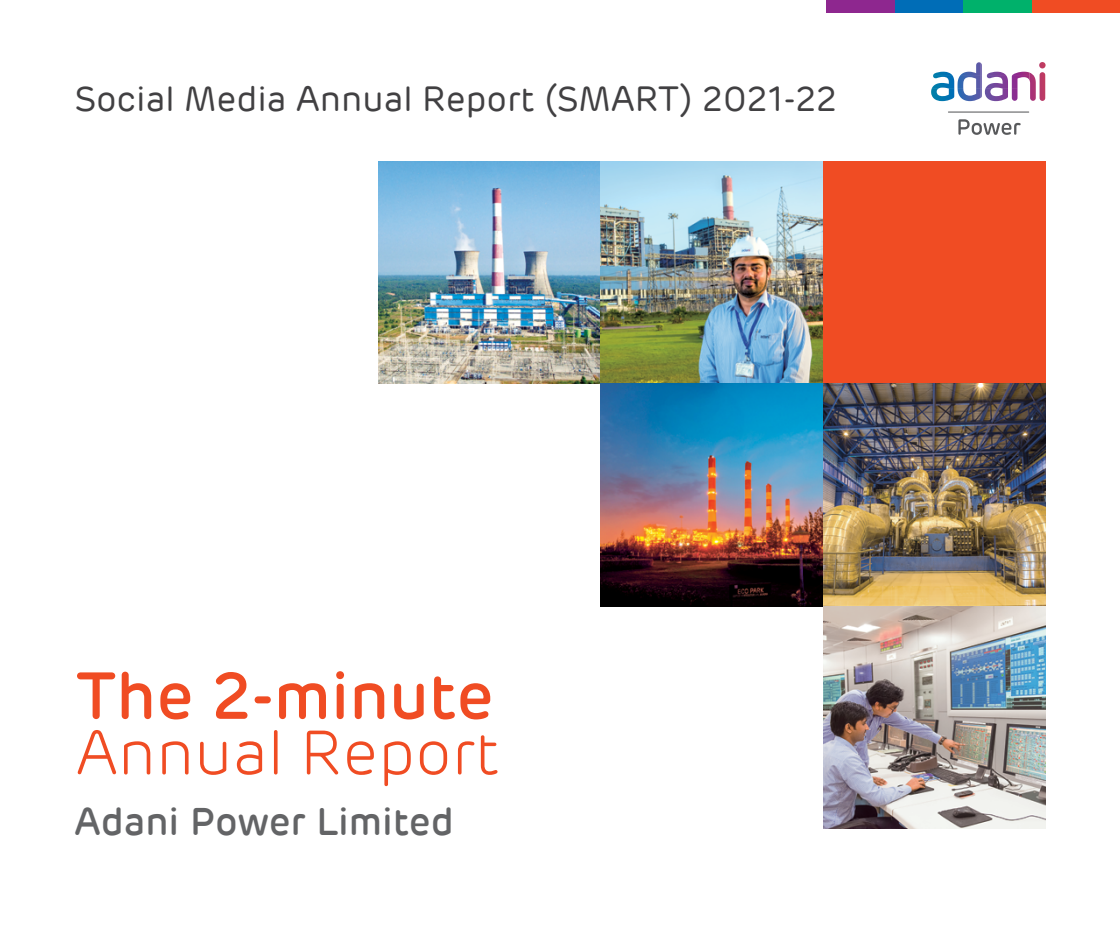
<style>
.page{position:relative;width:1120px;height:949px;background:#fff}
.page>*{position:absolute;margin:0;border:0;box-sizing:border-box;transform-origin:0 0}
.t1{font:500 65.98px "Adani";color:#f04c23}
.t2{font:300 62.39px "Adani";color:#f04c23}
.t3{font:500 38.5px "Adani";color:#636466}
.t4{font:35px "Adani";color:#414042}
</style>
<div class="page">
<img style="left:378px;top:161px;width:223px;height:223px">
<img style="left:601px;top:161px;width:222px;height:223px">
<img style="left:601px;top:384px;width:222px;height:222px">
<div style="left:823px;top:161px;width:223px;height:223px;background:#f04c23"></div>
<img style="left:823px;top:384px;width:223px;height:222px">
<img style="left:823px;top:606px;width:223px;height:222px">
<hr style="left:948px;top:111px;width:81px;height:2px;background:#58595b">
<svg style="left:958px;top:119px;width:63px;height:16px"></svg>
<img style="left:963px;top:62px;width:16px;height:11px">
<img style="left:980px;top:63px;width:49px;height:12px">
<img style="left:1029px;top:62px;width:17px;height:39px">
<svg style="left:958px;top:75px;width:3px;height:5px"></svg>
<img style="left:1012px;top:75px;width:14px;height:13px">
<img style="left:937px;top:88px;width:43px;height:13px">
<img style="left:990px;top:88px;width:28px;height:13px">
<div style="left:826px;top:0;width:69px;height:12px;background:#8e278f"></div>
<div style="left:895px;top:0;width:68px;height:12px;background:#006db7"></div>
<div style="left:963px;top:0;width:69px;height:12px;background:#00b16b"></div>
<div style="left:1032px;top:0;width:88px;height:12px;background:#f04c23"></div>
<p class="t4" style="left:74px;top:78px;width:764px">Social Media Annual Report (SMART) 2021-22</p>
<h1 class="t1" style="left:76px;top:655px;width:419px">The 2-minute</h1>
<h2 class="t2" style="left:76px;top:716px;width:425px">Annual Report</h2>
<p class="t3" style="left:74px;top:798px;width:381px">Adani Power Limited</p>
</div>
